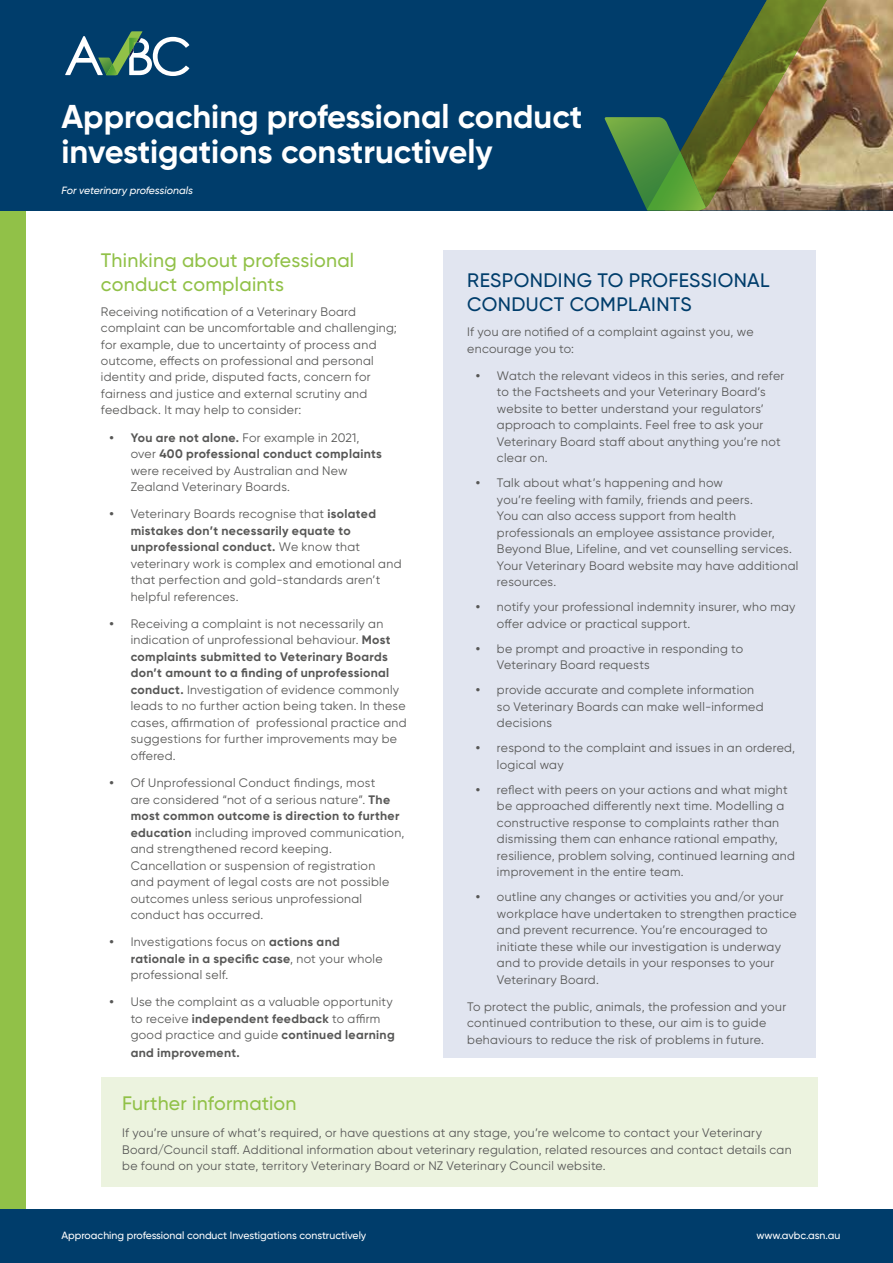
<style>
.page{position:relative;width:893px;height:1263px;background:#fff}
.page>*{position:absolute;margin:0;border:0;box-sizing:border-box;transform-origin:0 0}
.t1{font:700 33px/34.5px "Gilroy";color:#fff}
.t2{font:500 19.5px/24px "Gilroy";letter-spacing:.01em;color:#91c148}
.t3{font:500 19.5px/24px "Gilroy";letter-spacing:.02em;color:#003d6b}
.t4{font:12.3px/16.5px "Gilroy";letter-spacing:.025em;color:#575756}
.t5{font:700 12.3px "Gilroy";letter-spacing:.025em;color:#575756}
.t6{font:500 10.5px "Gilroy";color:#fff}
.t7{font:italic 500 10.5px "Gilroy";color:#fff}
.s1{font-weight:700}
</style>
<div class="page">
<div style="left:443px;top:251px;width:373px;height:807px;background:#e1e5f0"></div>
<div style="left:101px;top:1077px;width:716px;height:110px;background:#ecf3df"></div>
<div style="left:0;top:0;width:26px;height:1263px;background:#91c148"></div>
<div style="left:0;top:0;width:893px;height:210px;background:#003d6b"></div>
<div style="left:0;top:1209px;width:893px;height:54px;background:#003d6b"></div>
<img style="left:839px;top:0;width:54px;height:210px">
<svg style="left:65px;top:31px;width:124px;height:45px"></svg>
<svg style="left:605px;top:0;width:234px;height:210px"></svg>
<h1 class="t1" style="left:61px;top:99px;width:522px">Approaching professional conduct investigations constructively</h1>
<p class="t7" style="left:61px;top:184px;width:133px">For veterinary professionals</p>
<h2 class="t2" style="left:101px;top:247px;width:255px">Thinking about professional conduct complaints</h2>
<p class="t4" style="left:101px;top:303px;width:298px">Receiving notification of a Veterinary Board complaint can be uncomfortable and challenging; for example, due to uncertainty of process and outcome, effects on professional and personal identity and pride, disputed facts, concern for fairness and justice and external scrutiny and feedback. It may help to consider:</p>
<p class="t4" style="left:131px;top:429px;width:253px;text-indent:-21px"><span class="s1">• You are not alone.</span> For example in 2021, over <span class="s1">400 professional conduct complaints </span>were received by Australian and New Zealand Veterinary Boards.</p>
<p class="t4" style="left:131px;top:506px;width:272px;text-indent:-21px"><span class="s1">•</span> Veterinary Boards recognise that <span class="s1">isolated mistakes don’t necessarily equate to unprofessional conduct.</span> We know that veterinary work is complex and emotional and that perfection and gold-standards aren’t helpful references.</p>
<p class="t4" style="left:131px;top:615px;width:277px;text-indent:-21px"><span class="s1">•</span> Receiving a complaint is not necessarily an indication of unprofessional behaviour. <span class="s1">Most complaints submitted to Veterinary Boards don’t amount to a finding of unprofessional conduct.</span> Investigation of evidence commonly leads to no further action being taken. In these cases, affirmation of professional practice and suggestions for further improvements may be offered.</p>
<p class="t4" style="left:131px;top:774px;width:275px;text-indent:-21px"><span class="s1">•</span> Of Unprofessional Conduct findings, most<br>are considered “not of a serious nature”. <span class="s1">The most common outcome is direction to further education</span> including improved communication, and strengthened record keeping.<br>Cancellation or suspension of registration<br>and payment of legal costs are not possible outcomes unless serious unprofessional conduct has occurred.</p>
<p class="t4" style="left:131px;top:933px;width:253px;text-indent:-21px"><span class="s1">•</span> Investigations focus on <span class="s1">actions and rationale in a specific case</span>, not your whole professional self.</p>
<p class="t4" style="left:131px;top:994px;width:265px;text-indent:-21px"><span class="s1">•</span> Use the complaint as a valuable opportunity to receive <span class="s1">independent feedback</span> to affirm good practice and guide <span class="s1">continued learning</span></p>
<p class="t5" style="left:131px;top:1045px;width:111px">and improvement.</p>
<h2 class="t3" style="left:467px;top:268px;width:304px">RESPONDING TO PROFESSIONAL<br>CONDUCT COMPLAINTS</h2>
<p class="t4" style="left:467px;top:323px;width:288px">If you are notified of a complaint against you, we encourage you to:</p>
<p class="t4" style="left:497px;top:367px;width:289px;text-indent:-21px"><span class="s1">•</span> Watch the relevant videos in this series, and refer to the Factsheets and your Veterinary Board’s website to better understand your regulators’ approach to complaints. Feel free to ask your Veterinary Board staff about anything you’re not clear on.</p>
<p class="t4" style="left:497px;top:474px;width:303px;text-indent:-21px"><span class="s1">•</span> Talk about what’s happening and how<br>you’re feeling with family, friends and peers.<br>You can also access support from health professionals an employee assistance provider, Beyond Blue, Lifeline, and vet counselling services.<br>Your Veterinary Board website may have additional resources.</p>
<p class="t4" style="left:497px;top:598px;width:300px;text-indent:-21px"><span class="s1">•</span> notify your professional indemnity insurer, who may offer advice or practical support.</p>
<p class="t4" style="left:497px;top:640px;width:248px;text-indent:-21px"><span class="s1">•</span> be prompt and proactive in responding to<br>Veterinary Board requests</p>
<p class="t4" style="left:497px;top:681px;width:268px;text-indent:-21px"><span class="s1">•</span> provide accurate and complete information so Veterinary Boards can make well-informed decisions</p>
<p class="t4" style="left:497px;top:739px;width:300px;text-indent:-21px"><span class="s1">•</span> respond to the complaint and issues in an ordered, logical way</p>
<p class="t4" style="left:497px;top:781px;width:299px;text-indent:-21px"><span class="s1">•</span> reflect with peers on your actions and what might be approached differently next time. Modelling a constructive response to complaints rather than dismissing them can enhance rational empathy, resilience, problem solving, continued learning and improvement in the entire team.</p>
<p class="t4" style="left:497px;top:888px;width:301px;text-indent:-21px"><span class="s1">•</span> outline any changes or activities you and/or your workplace have undertaken to strengthen practice and prevent recurrence. You’re encouraged to initiate these while our investigation is underway and to provide details in your responses to your Veterinary Board.</p>
<p class="t4" style="left:467px;top:998px;width:320px">To protect the public, animals, the profession and your continued contribution to these, our aim is to guide behaviours to reduce the risk of problems in future.</p>
<h2 class="t2" style="left:122px;top:1091px;width:176px">Further information</h2>
<p class="t4" style="left:122px;top:1124px;width:671px">If you’re unsure of what’s required, or have questions at any stage, you’re welcome to contact your Veterinary<br>Board/Council staff. Additional information about veterinary regulation, related resources and contact details can be found on your state, territory Veterinary Board or NZ Veterinary Council website.</p>
<p class="t6" style="left:61px;top:1229px;width:306px">Approaching professional conduct Investigations constructively</p>
<p class="t6" style="left:756px;top:1229px;width:85px">www.avbc.asn.au</p>
</div>
